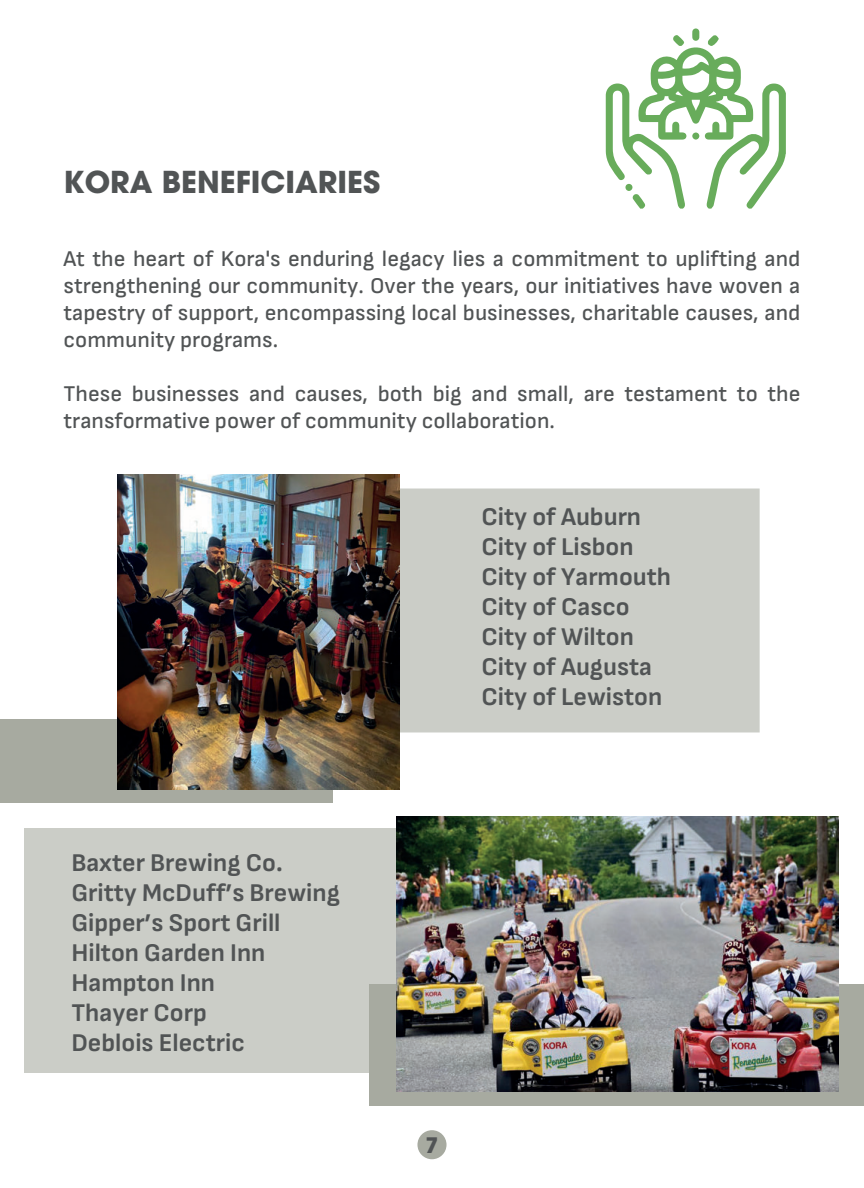
<style>
.page{position:relative;width:864px;height:1188px;background:#fff}
.page>*{position:absolute;margin:0;border:0;box-sizing:border-box;transform-origin:0 0}
.t1{font:700 30px "Avant Garde LT";color:#515455}
.t2{font:25.5px/30px "Sofia Sans";color:#515455}
.t3{font:22.5px/27px "Sofia Sans";color:#515455;text-align:justify}
.t4{font:700 21.15px "Avant Garde LT";color:#515455}
</style>
<div class="page">
<div style="left:0;top:719px;width:333px;height:84px;background:#a7aaa0"></div>
<div style="left:399px;top:489px;width:361px;height:243px;background:#cbcdc7"></div>
<div style="left:24px;top:828px;width:778px;height:245px;background:#cbcdc7"></div>
<div style="left:370px;top:984px;width:494px;height:122px;background:#a7aaa0"></div>
<svg style="left:606px;top:28px;width:180px;height:181px"></svg>
<div style="left:692px;top:133px;width:7px;height:7px;background:#68ac5b;border-radius:50%"></div>
<div style="left:625px;top:184px;width:8px;height:7px;background:#68ac5b;border-radius:50%"></div>
<div style="left:417px;top:1130px;width:30px;height:29px;background:#a7aaa0;border-radius:50%"></div>
<img style="left:396px;top:817px;width:442px;height:275px">
<img style="left:117px;top:474px;width:282px;height:316px">
<h1 class="t1" style="left:64px;top:169px;width:318px">KORA BENEFICIARIES</h1>
<p class="t3" style="left:64px;top:245px;width:738px">At the heart of Kora's enduring legacy lies a commitment to uplifting and strengthening our community. Over the years, our initiatives have woven a tapestry of support, encompassing local businesses, charitable causes, and community programs.</p>
<p class="t3" style="left:64px;top:380px;width:738px">These businesses and causes, both big and small, are testament to the transformative power of community collaboration.</p>
<p class="t2" style="left:71px;top:848px;width:270px">Baxter Brewing Co.<br>Gritty McDuff’s Brewing<br>Gipper’s Sport Grill<br>Hilton Garden Inn<br>Hampton Inn<br>Thayer Corp<br>Deblois Electric</p>
<p class="t2" style="left:481px;top:501px;width:191px">City of Auburn<br>City of Lisbon<br>City of Yarmouth<br>City of Casco<br>City of Wilton<br>City of Augusta<br>City of Lewiston</p>
<p class="t4" style="left:425px;top:1136px;width:15px">7</p>
</div>
